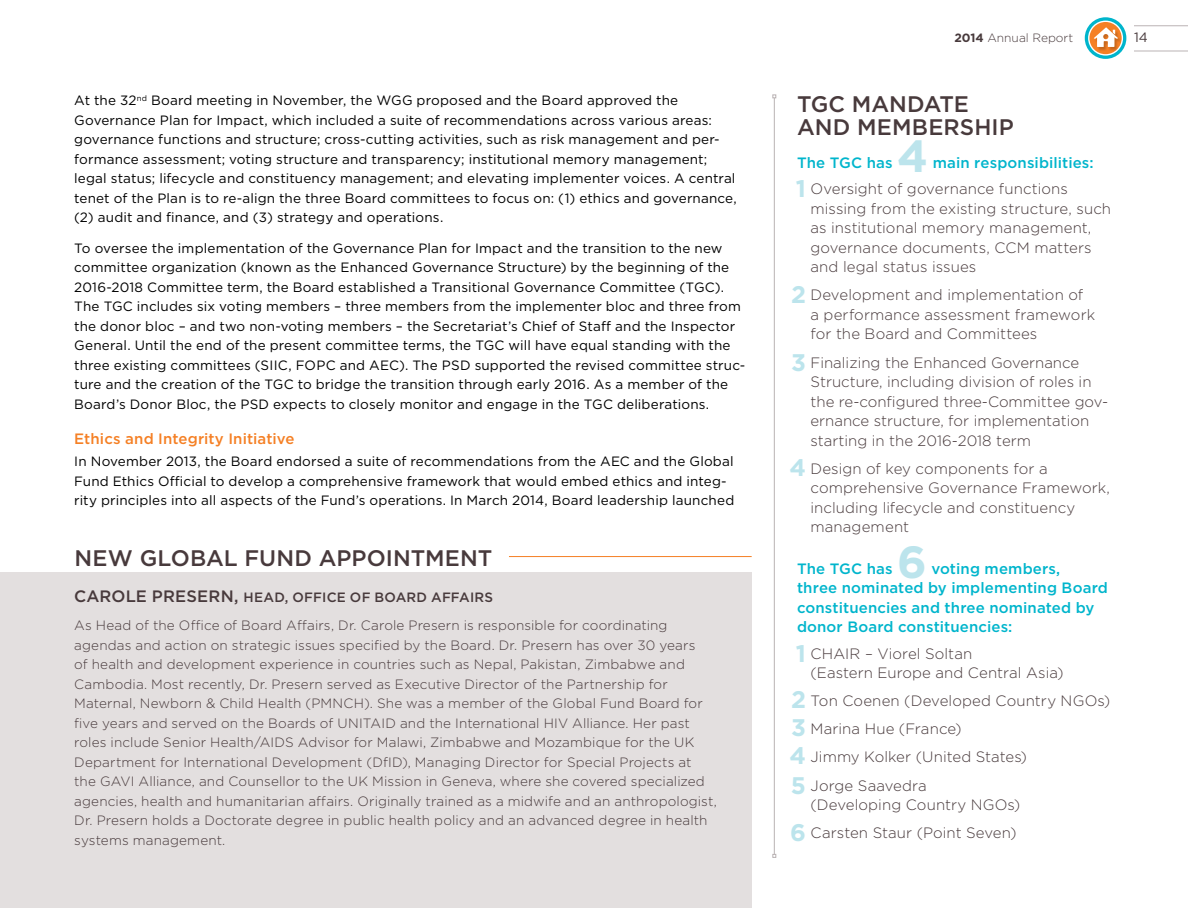
<style>
.page{position:relative;width:1188px;height:918px;background:#fff}
.page>*{position:absolute;margin:0;border:0;box-sizing:border-box;transform-origin:0 0}
.t1{font:700 45px "Gotham";color:#bce4ec}
.t2{font:700 24px/28px "Gotham";color:#bce4ec}
.t3{font:500 22.5px/22.5px "Gotham";color:#483a3c}
.t4{font:500 16.5px "Gotham";color:#483a3c}
.t5{font:300 15px/19.5px "Gotham";color:#483a3c}
.t6{font:500 15px/19.5px "Gotham";letter-spacing:.01em;color:#00b5cc}
.t7{font:500 15px "Gotham";color:#f58025}
.t8{font:13.5px/19.5px "Gotham";letter-spacing:.01em;color:#000}
.t9{font:300 13.5px/19.5px "Gotham";letter-spacing:.01em;color:#483a3c}
.t10{font:500 13.5px "Gotham";letter-spacing:.015em;color:#483a3c}
.t11{font:13.5px "Gotham";color:#483a3c}
.t12{font:300 12px "Gotham";color:#483a3c}
.s1{font-size:16.5px}
.s2{font-weight:700}
</style>
<div class="page">
<hr style="left:1134px;top:25px;width:54px;height:1px;background:#bab3b4">
<hr style="left:1134px;top:51px;width:54px;height:1px;background:#bab3b4">
<div style="left:0;top:572px;width:752px;height:335px;background:#e3dfdf"></div>
<hr style="left:509px;top:556px;width:243px;height:1px;background:#f58025">
<hr style="left:774px;top:98px;width:1px;height:756px;background:#bab3b4">
<svg style="left:772px;top:94px;width:4px;height:4px"></svg>
<svg style="left:772px;top:854px;width:4px;height:4px"></svg>
<svg style="left:1087px;top:20px;width:37px;height:37px"></svg>
<div style="left:1085px;top:17px;width:41px;height:42px;border:4px solid #00b5cc;border-radius:50%"></div>
<svg style="left:1089px;top:21px;width:33px;height:34px"></svg>
<div style="left:1088px;top:21px;width:35px;height:35px;border:1px solid #fff;border-radius:50%"></div>
<div style="left:1094px;top:27px;width:28px;height:24px;background:#000;opacity:.2"></div>
<svg style="left:1094px;top:27px;width:24px;height:20px"></svg>
<p class="t8" style="left:74px;top:90px;width:664px">At the 32<sup>nd</sup> Board meeting in N ovember, the WGG proposed and the Board approved the Governance Plan for Impact, which included a suite of recommendations across various areas: governance functions and structure; cross-cutting activities, such as risk management and per&shy;formance assessment; voting structure and transparency; institutional memory management; legal status; lifecycle and constituency management; and elevating implementer voices. A central tenet of the Plan is to re-align the three Board committees to focus on: (1) ethics and governance, (2) audit and finance, and (3) strategy and operations.</p>
<p class="t8" style="left:74px;top:238px;width:673px">To oversee the implementation of the Governance Plan for Impact and the transition to the new committee organization (known as the Enhanced Governance Structure) by the beginning of the 2016-2018 Committee term, the Board established a Transitional Governance Committee (TGC).<br>The TGC includes six voting members – three members from the implementer bloc and three from the donor bloc – and two non-voting members – the Secretariat’s Chief of Staff and the Inspector General. Until the end of the present committee terms, the TGC will have equal standing with the three existing committees (SIIC, FOPC and AEC). The PSD supported the revised committee struc&shy;ture and the creation of the TGC to bridge the transition through early 2016. As a member of the Board’s Donor Bloc, the PSD expects to closely monitor and engage in the TGC deliberations.</p>
<p class="t7" style="left:74px;top:428px;width:222px">Ethics and I ntegrity I nitiative</p>
<p class="t8" style="left:74px;top:451px;width:662px">In November 2013, the Board endorsed a suite of recommendations from the AEC and the Global<br>Fund Ethics Official to develop a comprehensive framework that would embed ethics and integ&shy;rity principles into all aspects of the Fund’s operations. In March 2014, Board leadership launched</p>
<h3 class="t3" style="left:75px;top:546px;width:261px">N ew Global Fund App</h3>
<h3 class="t3" style="left:367px;top:546px;width:127px">ointm ent</h3>
<p class="t4" style="left:74px;top:585px;width:13px">CAROLE</p>
<p class="t4" style="left:152px;top:585px;width:58px">PRESERN</p>
<p class="t10" style="left:234px;top:589px;width:69px"><span class="s1">,</span> Head, Off</p>
<p class="t10" style="left:322px;top:589px;width:120px">ice of Board Aff</p>
<p class="t10" style="left:459px;top:589px;width:34px">airs</p>
<p class="t9" style="left:74px;top:615px;width:644px">As Head of the Office of Board Affairs, Dr. Carole Presern is responsible for coordinating agendas and action on strategic issues specified by the Board. Dr. Presern has over 30 years<br>of health and development experience in countries such as Nepal, Pakistan, Zimbabwe and Cambodia. Most recently, Dr. Presern served as Executive Director of the Partnership for Maternal, Newborn &amp; Child Health (PMNCH). She was a member of the Global Fund Board for five years and served on the Boards of UNITAID and the International HIV Alliance. Her past roles include Senior Health/AIDS Advisor for Malawi, Zimbabwe and Mozambique for the UK Department for International Development (DfID), Managing Director for Special Projects at the GAVI Alliance, and Counsellor to the UK Mission in Geneva, where she covered specialized agencies, health and humanitarian affairs. Originally trained as a midwife and an anthropologist, Dr. Presern holds a Doctorate degree in public health policy and an advanced degree in health systems management.</p>
<p class="t12" style="left:954px;top:30px;width:120px"><span class="s2">2014</span> Annual Report</p>
<p class="t11" style="left:1134px;top:29px;width:15px">14</p>
<h3 class="t3" style="left:797px;top:93px;width:215px">TGC Mandate and Membersh ip</h3>
<p class="t6" style="left:797px;top:153px;width:97px">The TGC has</p>
<h1 class="t1" style="left:897px;top:127px;width:33px">4</h1>
<p class="t6" style="left:933px;top:153px;width:162px">main responsibilities:</p>
<p class="t5" style="left:811px;top:179px;width:302px">Oversight of governance functions missing from the existing structure, such as institutional memory management, governance documents, CCM matters and legal status issues</p>
<p class="t5" style="left:811px;top:285px;width:286px">Development and implementation of a performance assessment framework for the Board and Committees</p>
<p class="t5" style="left:811px;top:352px;width:299px">Finalizing the Enhanced Governance Structure, including division of roles in the re-configured three-Committee gov&shy;ernance structure, for implementation starting in the 2016-2018 term</p>
<p class="t5" style="left:811px;top:458px;width:301px">Design of key components for a comprehensive Governance Framework, including lifecycle and constituency management</p>
<p class="t6" style="left:797px;top:559px;width:97px">The TGC has</p>
<h2 class="t2" style="left:796px;top:175px;width:12px">1</h2>
<h2 class="t2" style="left:791px;top:281px;width:16px">2</h2>
<h2 class="t2" style="left:791px;top:349px;width:16px">3</h2>
<h2 class="t2" style="left:789px;top:454px;width:18px">4</h2>
<h1 class="t1" style="left:897px;top:533px;width:31px">6</h1>
<p class="t6" style="left:797px;top:559px;width:312px;text-indent:135px">voting members,<br>three nominated by implementing Board constituencies and three nominated by donor Board constituencies:</p>
<p class="t5" style="left:811px;top:643px;width:255px">CHAIR – Viorel Soltan<br>(Eastern Europe and Central Asia)</p>
<p class="t5" style="left:811px;top:686px;width:301px;line-height:28.2px">Ton Coenen (Developed Country NGOs)<br>Marina Hue (France)<br>Jimmy Kolker (United States)<br>Jorge Saavedra</p>
<p class="t5" style="left:811px;top:790px;width:211px;line-height:28.2px">(Developing Country NGOs)<br>Carsten Staur (Point Seven)</p>
<h2 class="t2" style="left:796px;top:639px;width:12px">1</h2>
<h2 class="t2" style="left:791px;top:685px;width:16px">2</h2>
<h2 class="t2" style="left:789px;top:713px;width:18px">3<br>4</h2>
<h2 class="t2" style="left:791px;top:771px;width:17px">5</h2>
<h2 class="t2" style="left:790px;top:818px;width:17px">6</h2>
</div>
